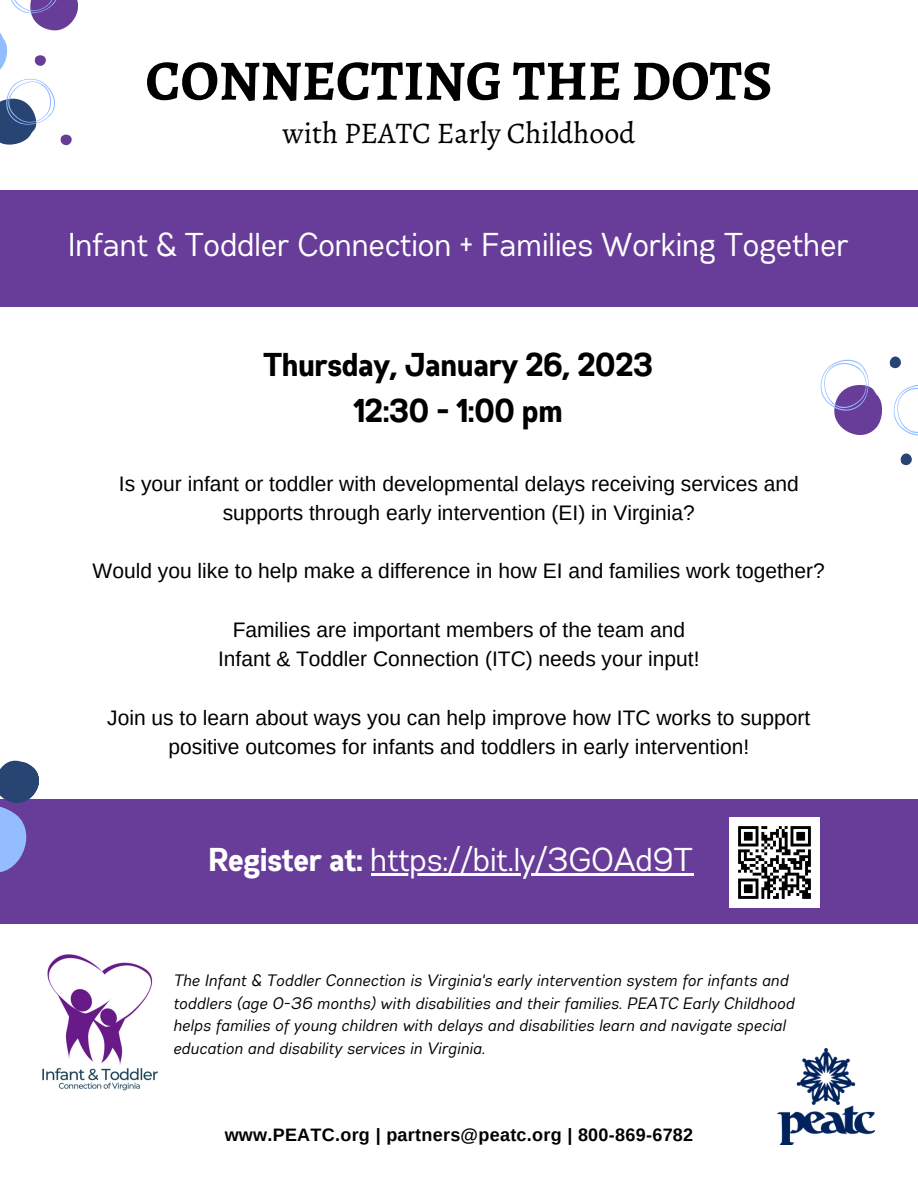
<style>
.page{position:relative;width:918px;height:1188px;background:#fff}
.page>*{position:absolute;margin:0;border:0;box-sizing:border-box;transform-origin:0 0}
.t1{font:700 57px "Alegreya";color:#000}
.t2{font:33px "Gabriel Sans Cond";color:#fff}
.t3{font:700 33px "Gabriel Sans Cond";color:#000}
.t4{font:30px "Alegreya";color:#000}
.t5{font:21px/29.2px "Arimo";color:#000;text-align:center}
.t6{font:700 18px "Arimo";letter-spacing:.015em;color:#000}
.t7{font:italic 16.5px/22.5px "Gabriel Sans Cond";letter-spacing:.02em;color:#000}
.s1{font-weight:700}
</style>
<div class="page">
<svg style="left:0;top:0;width:78px;height:146px"></svg>
<div style="left:0;top:190px;width:918px;height:116px;background:#683d99"></div>
<svg style="left:820px;top:356px;width:98px;height:110px"></svg>
<div style="left:0;top:799px;width:918px;height:125px;background:#683d99"></div>
<svg style="left:0;top:760px;width:39px;height:112px"></svg>
<hr style="left:371px;top:873px;width:322px;height:2px;background:#fff">
<img style="left:730px;top:817px;width:90px;height:90px">
<img style="left:42px;top:954px;width:116px;height:137px">
<img style="left:778px;top:1048px;width:97px;height:96px">
<h1 class="t1" style="left:145px;top:42px;width:629px">CONNECTING THE DOTS</h1>
<h1 class="t4" style="left:283px;top:113px;width:354px">with PEATC Early Childhood</h1>
<h2 class="t2" style="left:69px;top:230px;width:782px">Infant &amp; Toddler Connection + Families Working Together</h2>
<h3 class="t3" style="left:264px;top:350px;width:391px">Thursday, January 26, 2023</h3>
<h3 class="t3" style="left:354px;top:396px;width:211px">12:30 - 1:00 pm</h3>
<p class="t5" style="left:119px;top:469px;width:681px">Is your infant or toddler with developmental delays receiving services and supports through early intervention (EI) in Virginia?</p>
<p class="t5" style="left:93px;top:557px;width:734px">Would you like to help make a difference in how EI and families work together?</p>
<p class="t5" style="left:218px;top:615px;width:483px">Families are important members of the team and<br>Infant &amp; Toddler Connection (ITC) needs your input!</p>
<p class="t5" style="left:107px;top:703px;width:705px">Join us to learn about ways you can help improve how ITC works to support positive outcomes for infants and toddlers in early intervention!</p>
<h3 class="t2" style="left:209px;top:845px;width:485px"><span class="s1">Register at:</span> https://bit.ly/3GOAd9T</h3>
<p class="t7" style="left:173px;top:970px;width:623px">The Infant &amp; Toddler Connection is Virginia's early intervention system for infants and toddlers (age 0-36 months) with disabilities and their families. PEATC Early Childhood helps families of young children with delays and disabilities learn and navigate special education and disability services in Virginia.</p>
<p class="t6" style="left:225px;top:1125px;width:470px">www.PEATC.org | partners@peatc.org | 800-869-6782</p>
</div>
